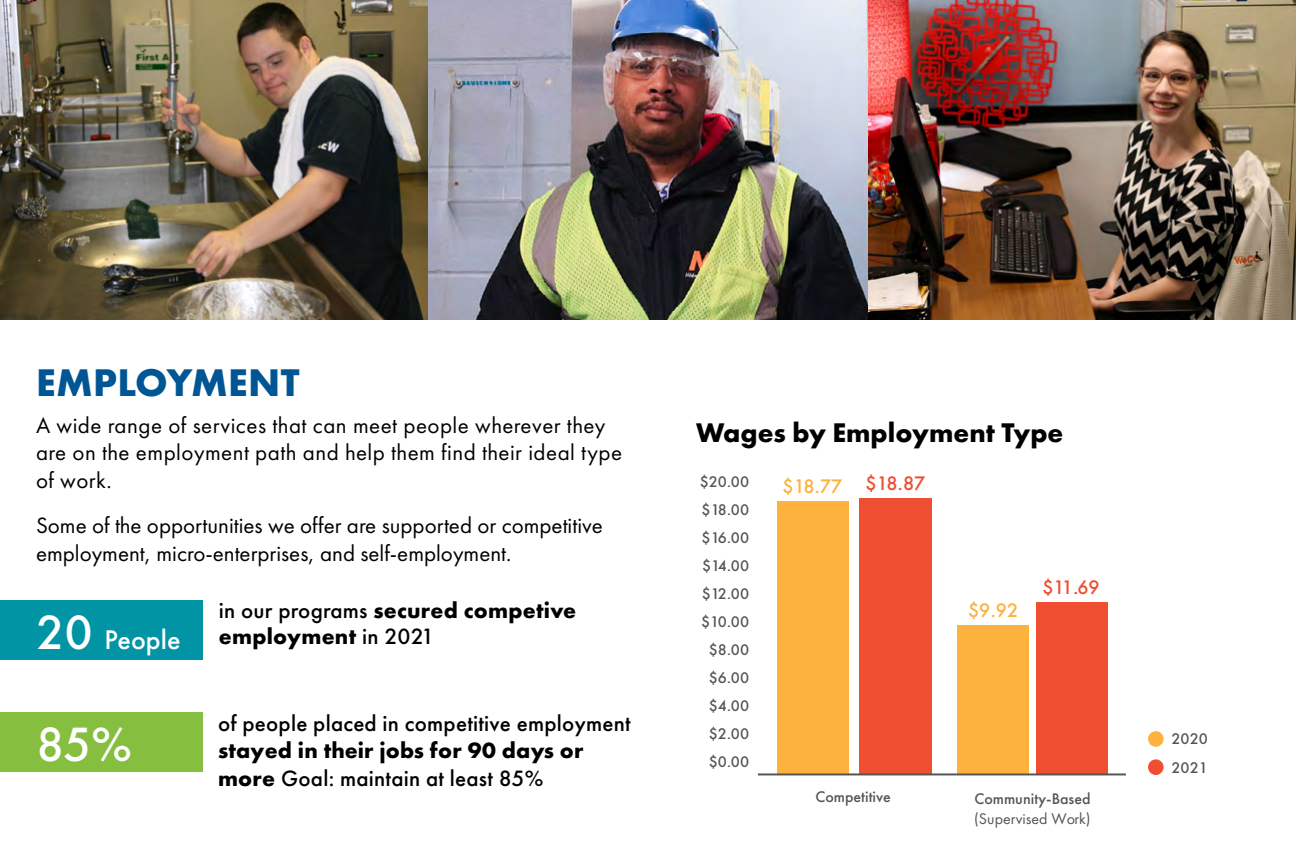
<style>
.page{position:relative;width:1296px;height:864px;background:#fff}
.page>*{position:absolute;margin:0;border:0;box-sizing:border-box;transform-origin:0 0}
.t1{font:500 50px "Futura PT";color:#fff}
.t2{font:700 40px "Futura PT";letter-spacing:.01em;color:#005695}
.t3{font:700 28px "Futura PT";color:#000}
.t4{font:500 28px "Futura PT";color:#fff}
.t5{font:23px/27.6px "Futura PT";letter-spacing:.005em;color:#000}
.t6{font:700 23px/26px "Futura PT";letter-spacing:.01em;color:#000}
.t7{font:500 23px "Futura PT";letter-spacing:.01em;color:#000}
.t8{font:500 18px "Futura";letter-spacing:-.04em;color:#f04e31}
.t9{font:500 18px "Futura";color:#fcb23d}
.t10{font:500 16px/28px "Futura PT";color:#545554}
.t11{font:16px "Futura PT";color:#545554}
.s1{font-size:50px}
.s2{font-weight:500}
</style>
<div class="page">
<div style="left:0;top:600px;width:202px;height:59px;background:#0094a5"></div>
<div style="left:0;top:712px;width:202px;height:59px;background:#86be40"></div>
<img style="left:0;top:0;width:1296px;height:320px">
<div style="left:859px;top:498px;width:72px;height:276px;background:#f04e31"></div>
<svg style="left:1148px;top:731px;width:16px;height:16px"></svg>
<div style="left:1149px;top:760px;width:14px;height:14px;background:#f04e31;border-radius:50%"></div>
<div style="left:1148px;top:759px;width:16px;height:16px;border:1px solid #f04e31;border-radius:50%"></div>
<div style="left:777px;top:501px;width:72px;height:273px;background:#fcb23d"></div>
<div style="left:957px;top:625px;width:72px;height:150px;background:#fcb23d"></div>
<div style="left:1036px;top:602px;width:72px;height:173px;background:#f04e31"></div>
<hr style="left:758px;top:773px;width:368px;height:2px;background:#545554">
<h2 class="t2" style="left:36px;top:357px;width:265px">EMPLOYMENT</h2>
<p class="t5" style="left:36px;top:411px;width:588px">A wide range of services that can meet people wherever they are on the employment path and help them find their ideal type of work.</p>
<p class="t5" style="left:36px;top:512px;width:568px">Some of the opportunities we offer are supported or competitive employment, micro-enterprises, and self-employment.</p>
<p class="t4" style="left:36px;top:623px;width:146px"><span class="s1">20</span> People</p>
<h1 class="t1" style="left:36px;top:714px;width:98px">85%</h1>
<p class="t6" style="left:219px;top:597px;width:359px"><span class="s2">in our programs</span> secured competive employment <span class="s2">in 2021</span></p>
<p class="t7" style="left:218px;top:709px;width:414px">of people placed in competitive employment</p>
<p class="t6" style="left:218px;top:736px;width:367px;line-height:27.6px">stayed in their jobs for 90 days or more <span class="s2">Goal: maintain at least 85%</span></p>
<p class="t3" style="left:696px;top:415px;width:369px">Wages by Employment Type</p>
<p class="t10" style="left:700px;top:467px;width:51px;text-align:center">$20.00 $18.00 $16.00 $14.00 $12.00 $10.00 $8.00 $6.00 $4.00 $2.00 $0.00</p>
<p class="t9" style="left:783px;top:474px;width:61px">$18.77</p>
<p class="t8" style="left:866px;top:471px;width:61px">$18.87</p>
<p class="t9" style="left:968px;top:598px;width:51px">$9.92</p>
<p class="t8" style="left:1042px;top:575px;width:59px">$11.69</p>
<p class="t10" style="left:815px;top:783px;width:77px">Competitive</p>
<p class="t10" style="left:974px;top:785px;width:118px">Community-Based</p>
<p class="t11" style="left:974px;top:809px;width:118px">(Supervised Work)</p>
<p class="t10" style="left:1172px;top:725px;width:38px">2020<br>2021</p>
</div>
